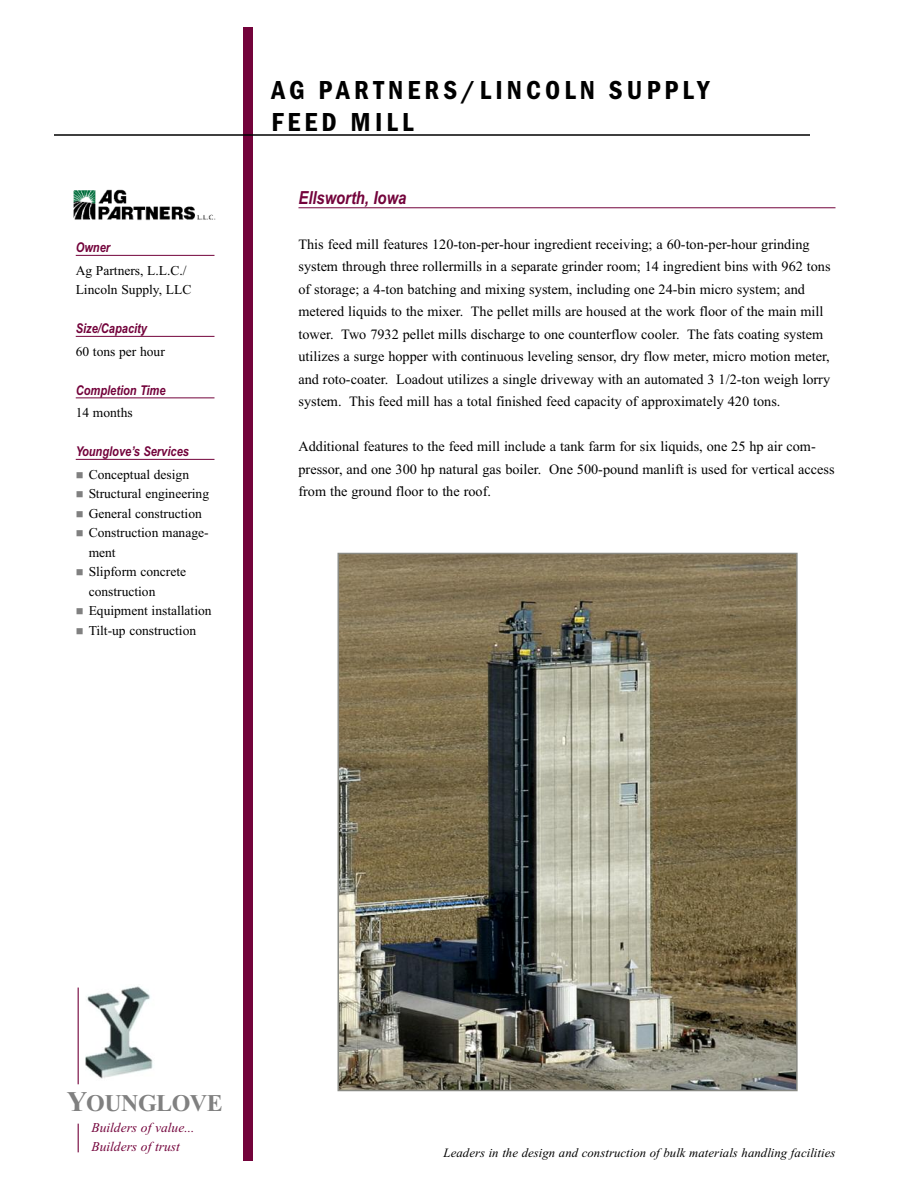
<style>
.page{position:relative;width:918px;height:1188px;background:#fff}
.page>*{position:absolute;margin:0;border:0;box-sizing:border-box;transform-origin:0 0}
.t1{font:600 condensed 27px/32.4px "Franklin Gothic";letter-spacing:.155em;color:#000}
.t2{font:700 24px "Times New Roman";letter-spacing:-.02em;color:#808080}
.t3{font:italic 700 18px "Arial Narrow";color:#73033b}
.t4{font:14.25px/22.5px "Times New Roman";color:#000}
.t5{font:13.5px/19.5px "Times New Roman";color:#000}
.t6{font:italic 700 13.5px "Arial Narrow";color:#73033b}
.t7{font:italic 13.5px/19.5px "Times New Roman";color:#73033b}
.t8{font:italic 12.75px "Times New Roman";letter-spacing:.005em;color:#000}
.s1{color:#808080}
.s2{font-size:28.5px}
</style>
<div class="page">
<div style="left:243px;top:27px;width:9px;height:1134px;background:#73033b"></div>
<hr style="left:298px;top:207px;width:538px;height:1px;background:#73033b">
<hr style="left:54px;top:134px;width:756px;height:2px;background:#000">
<img style="left:341px;top:556px;width:454px;height:532px">
<div style="left:338px;top:553px;width:460px;height:538px;border:2px solid #898a84"></div>
<hr style="left:76px;top:255px;width:138px;height:1px;background:#73033b">
<hr style="left:76px;top:336px;width:138px;height:1px;background:#73033b">
<hr style="left:76px;top:397px;width:138px;height:1px;background:#73033b">
<hr style="left:76px;top:459px;width:138px;height:1px;background:#73033b">
<img style="left:73px;top:189px;width:143px;height:32px">
<img style="left:85px;top:986px;width:68px;height:93px">
<hr style="left:78px;top:988px;width:1px;height:96px;background:#73033b">
<svg style="left:78px;top:1124px;width:1px;height:28px"></svg>
<p class="t6" style="left:76px;top:240px;width:36px">Owner</p>
<p class="t5" style="left:76px;top:260px;width:117px">Ag Partners, L.L.C./<br>Lincoln Supply, LLC</p>
<p class="t6" style="left:76px;top:321px;width:73px">Size/Capacity</p>
<p class="t5" style="left:76px;top:341px;width:91px">60 tons per hour</p>
<p class="t6" style="left:76px;top:382px;width:91px">Completion Time</p>
<p class="t5" style="left:76px;top:403px;width:58px">14 months</p>
<p class="t6" style="left:76px;top:444px;width:115px">Younglove’s Services</p>
<p class="t5" style="left:76px;top:464px;width:115px"><span class="s1">■</span> Conceptual design</p>
<p class="t5" style="left:76px;top:484px;width:135px"><span class="s1">■</span> Structural engineering</p>
<p class="t5" style="left:76px;top:503px;width:128px"><span class="s1">■</span> General construction</p>
<p class="t5" style="left:89px;top:523px;width:121px;text-indent:-13px"><span class="s1">■</span> Construction manage&shy;ment</p>
<p class="t5" style="left:89px;top:562px;width:99px;text-indent:-13px"><span class="s1">■</span> Slipform concrete construction</p>
<p class="t5" style="left:76px;top:601px;width:137px"><span class="s1">■</span> Equipment installation</p>
<p class="t5" style="left:76px;top:620px;width:122px"><span class="s1">■</span> Tilt-up construction</p>
<h1 class="t1" style="left:271px;top:73px;width:439px">AG PARTNERS/LINCOLN SUPPLY<br>FEED MILL</h1>
<p class="t3" style="left:298px;top:187px;width:109px">Ellsworth, Iowa</p>
<p class="t4" style="left:298px;top:232px;width:534px">This feed mill features 120-ton-per-hour ingredient receiving; a 60-ton-per-hour grinding system through three rollermills in a separate grinder room; 14 ingredient bins with 962 tons of storage; a 4-ton batching and mixing system, including one 24-bin micro system; and metered liquids to the mixer. The pellet mills are housed at the work floor of the main mill tower. Two 7932 pellet mills discharge to one counterflow cooler. The fats coating system utilizes a surge hopper with continuous leveling sensor, dry flow meter, micro motion meter, and roto-coater. Loadout utilizes a single driveway with an automated 3 1/2-ton weigh lorry system. This feed mill has a total finished feed capacity of approximately 420 tons.</p>
<p class="t4" style="left:298px;top:435px;width:538px">Additional features to the feed mill include a tank farm for six liquids, one 25 hp air com&shy;pressor, and one 300 hp natural gas boiler. One 500-pound manlift is used for vertical access from the ground floor to the roof.</p>
<h2 class="t2" style="left:67px;top:1089px;width:158px"><span class="s2">Y</span>OUNGLOVE</h2>
<p class="t7" style="left:91px;top:1118px;width:105px">Builders of value...<br>Builders of trust</p>
<p class="t8" style="left:444px;top:1145px;width:393px">Leaders in the design and construction of bulk materials handling facilities</p>
</div>
